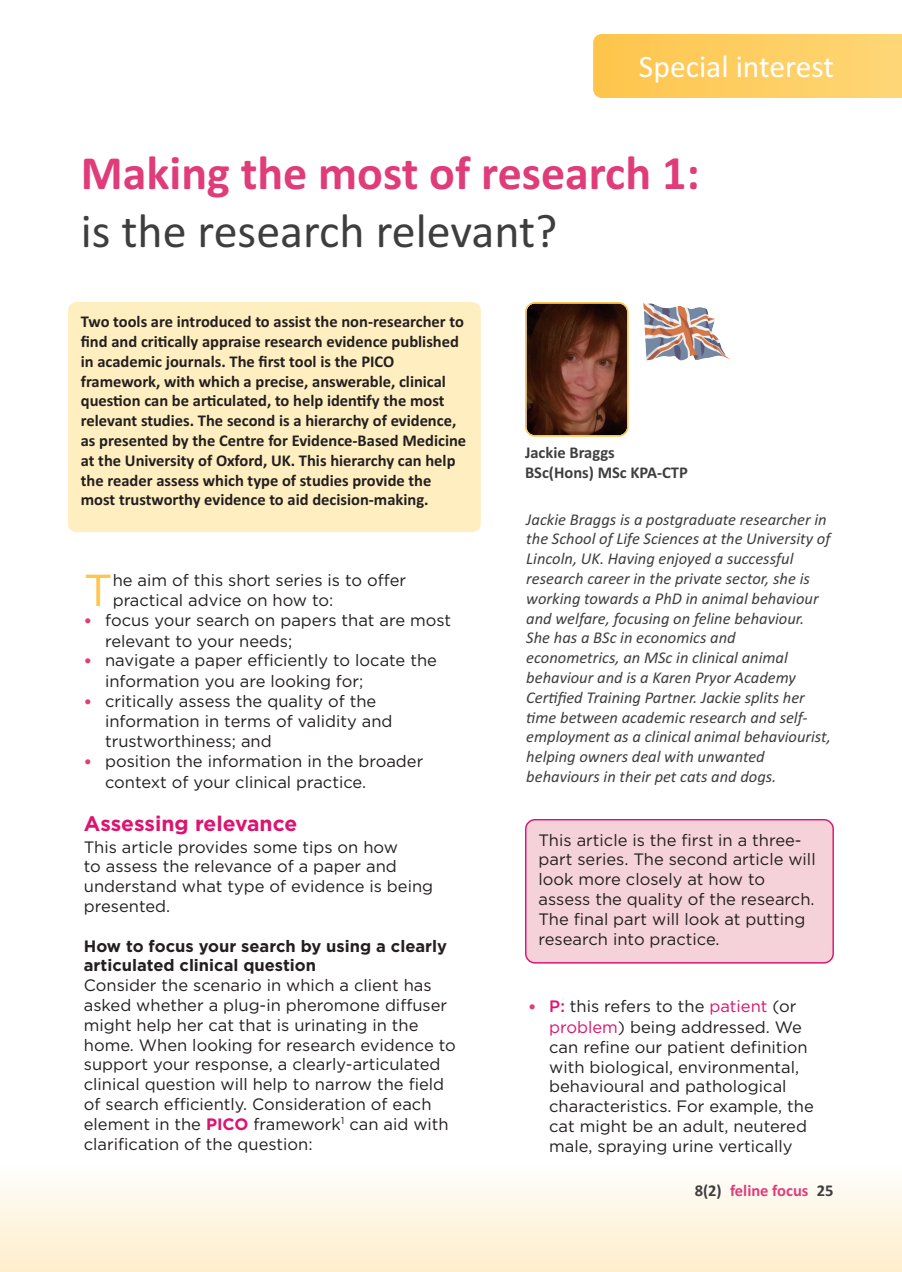
<style>
.page{position:relative;width:902px;height:1272px;background:#fff}
.page>*{position:absolute;margin:0;border:0;box-sizing:border-box;transform-origin:0 0}
.t1{font:700 48px "Calibri";color:#df3c79}
.t2{font:48px "Calibri";color:#3e3e3f}
.t3{font:44.7px "Gotham";color:#fec44b}
.t4{font:31.5px "Calibri";color:#fff}
.t5{font:700 21px "Gotham";color:#db146f}
.t6{font:16.5px/19.8px "Gotham";color:#231f20}
.t7{font:italic 16.5px/19.8px "Calibri";color:#3e3e3f}
.t8{font:700 16.5px/19.8px "Calibri";color:#231f20}
.t9{font:700 16.5px/19.8px "Gotham";color:#231f20}
.t10{font:700 16.5px/19.8px "Calibri";color:#3e3e3f}
.t11{font:700 16.5px "Calibri";color:#df3c79}
.s1{font-family:"Calibri";color:#df3c79}
.s2{font-weight:700;color:#db146f}
.s3{font-weight:500;color:#db146f}
.s4{color:#db146f}
.s5{color:#3e3e3f}
</style>
<div class="page">
<svg style="left:593px;top:34px;width:308px;height:64px;background:#fecd61"></svg>
<img style="left:687px;top:318px;width:42px;height:42px">
<svg style="left:525px;top:302px;width:103px;height:135px;background:#5d3321"></svg>
<div style="left:68px;top:302px;width:412px;height:230px;background:#feeec0"></div>
<div style="left:525px;top:819px;width:308px;height:144px;background:#f5d2d9"></div>
<svg style="left:0;top:1267px;width:5px;height:5px"></svg>
<svg style="left:897px;top:1267px;width:5px;height:5px"></svg>
<h3 class="t4" style="left:639px;top:48px;width:196px">Special interest</h3>
<h1 class="t1" style="left:81px;top:144px;width:620px">Making the most of research 1:</h1>
<h1 class="t2" style="left:81px;top:202px;width:478px">is the research relevant?</h1>
<p class="t8" style="left:81px;top:311px;width:387px">Two tools are introduced to assist the non-researcher to find and critically appraise research evidence published in academic journals. The first tool is the PICO framework, with which a precise, answerable, clinical question can be articulated, to help identify the most relevant studies. The second is a hierarchy of evidence, as presented by the Centre for Evidence-Based Medicine at the University of Oxford, UK. This hierarchy can help the reader assess which type of studies provide the most trustworthy evidence to aid decision-making.</p>
<h2 class="t3" style="left:84px;top:564px;width:30px">T</h2>
<p class="t6" style="left:113px;top:570px;width:295px">he aim of this short series is to offer practical advice on how to:</p>
<p class="t6" style="left:105px;top:610px;width:347px;line-height:20.5px;text-indent:-21px"><span class="s1">•</span> focus your search on papers that are most relevant to your needs;</p>
<p class="t6" style="left:105px;top:650px;width:333px;line-height:20.5px;text-indent:-21px"><span class="s1">•</span> navigate a paper efficiently to locate the information you are looking for;</p>
<p class="t6" style="left:105px;top:691px;width:289px;line-height:20.2px;text-indent:-21px"><span class="s1">•</span> critically assess the quality of the information in terms of validity and trustworthiness; and</p>
<p class="t6" style="left:105px;top:751px;width:320px;line-height:20.5px;text-indent:-21px"><span class="s1">•</span> position the information in the broader context of your clinical practice.</p>
<p class="t5" style="left:84px;top:811px;width:215px">Assessing relevance</p>
<p class="t6" style="left:84px;top:836px;width:351px">This article provides some tips on how<br>to assess the relevance of a paper and understand what type of evidence is being presented.</p>
<p class="t9" style="left:84px;top:935px;width:365px">How to focus your search by using a clearly articulated clinical question</p>
<p class="t6" style="left:84px;top:975px;width:373px">Consider the scenario in which a client has asked whether a plug-in pheromone diffuser might help her cat that is urinating in the home. When looking for research evidence to support your response, a clearly-articulated clinical question will help to narrow the field of search efficiently. Consideration of each element in the <span class="s2">PICO</span> framework<sup>1</sup> can aid with clarification of the question:</p>
<p class="t10" style="left:525px;top:442px;width:164px">Jackie Braggs<br>BSc(Hons) MSc KPA-CTP</p>
<p class="t7" style="left:526px;top:509px;width:306px">Jackie Braggs is a postgraduate researcher in the School of Life Sciences at the University of Lincoln, UK. Having enjoyed a successful research career in the private sector, she is working towards a PhD in animal behaviour and welfare, focusing on feline behaviour.<br>She has a BSc in economics and econometrics, an MSc in clinical animal behaviour and is a Karen Pryor Academy Certified Training Partner. Jackie splits her time between academic research and self&shy;employment as a clinical animal behaviourist, helping owners deal with unwanted behaviours in their pet cats and dogs.</p>
<p class="t6" style="left:538px;top:830px;width:278px">This article is the first in a three&shy;part series. The second article will look more closely at how to assess the quality of the research.<br>The final part will look at putting research into practice.</p>
<p class="t6" style="left:549px;top:996px;width:266px;text-indent:-21px"><span class="s1">•</span> <span class="s3">P:</span> this refers to the <span class="s4">patient</span> (or <span class="s4">problem</span>) being addressed. We can refine our patient definition with biological, environmental, behavioural and pathological characteristics. For example, the cat might be an adult, neutered male, spraying urine vertically</p>
<p class="t11" style="left:694px;top:1180px;width:140px"><span class="s5">8(2)</span> feline focus <span class="s5">25</span></p>
</div>
